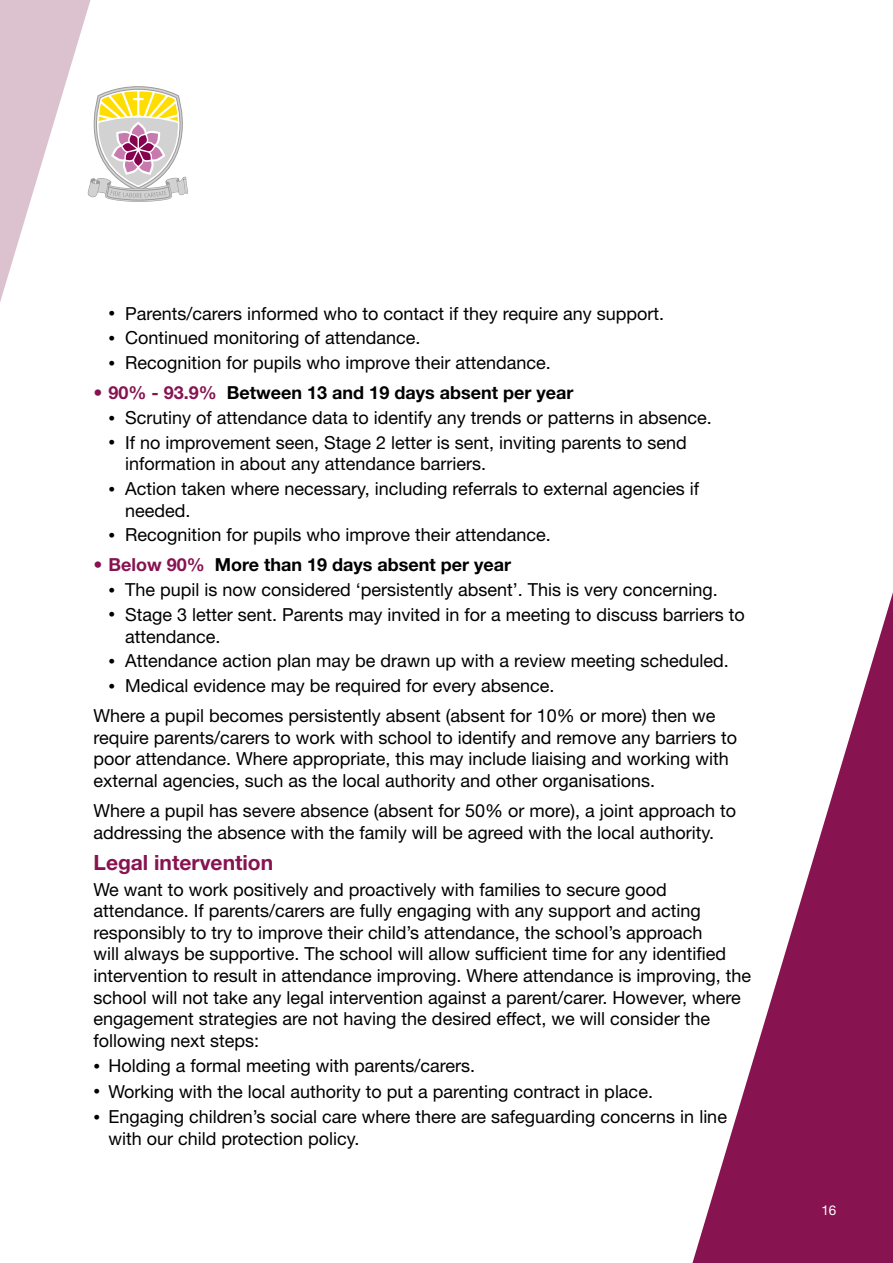
<style>
.page{position:relative;width:893px;height:1263px;background:#fff}
.page>*{position:absolute;margin:0;border:0;box-sizing:border-box;transform-origin:0 0}
.t1{font:700 21px "Helvetica Neue LT Std";color:#871351}
.t2{font:18px/21.6px "Helvetica Neue LT Std";color:#000}
.t3{font:700 18px "Helvetica Neue LT Std";color:#000}
.t4{font:13.5px "Helvetica Neue LT Std";color:#fff}
.s1{font-size:13.5px}
.s2{font-weight:400;color:#871351}
.s3{color:#871351}
</style>
<div class="page">
<svg style="left:692px;top:592px;width:201px;height:671px"></svg>
<svg style="left:0;top:0;width:189px;height:302px"></svg>
<p class="t2" style="left:109px;top:302px;width:554px"><span class="s1">•</span> Parents/carers informed who to contact if they require any support.</p>
<p class="t2" style="left:109px;top:327px;width:310px"><span class="s1">•</span> Continued monitoring of attendance.</p>
<p class="t2" style="left:109px;top:352px;width:441px"><span class="s1">•</span> Recognition for pupils who improve their attendance.</p>
<p class="t3" style="left:94px;top:382px;width:481px"><span class="s2">•</span> <span class="s3">90% - 93.9%</span> Between 13 and 19 days absent per year</p>
<p class="t2" style="left:109px;top:407px;width:602px"><span class="s1">•</span> Scrutiny of attendance data to identify any trends or patterns in absence.</p>
<p class="t2" style="left:125px;top:431px;width:563px;text-indent:-16px"><span class="s1">•</span> If no improvement seen, Stage 2 letter is sent, inviting parents to send information in about any attendance barriers.</p>
<p class="t2" style="left:125px;top:478px;width:576px;text-indent:-16px"><span class="s1">•</span> Action taken where necessary, including referrals to external agencies if needed.</p>
<p class="t2" style="left:109px;top:524px;width:441px"><span class="s1">•</span> Recognition for pupils who improve their attendance.</p>
<p class="t3" style="left:94px;top:554px;width:419px"><span class="s2">•</span> <span class="s3">Below 90%</span> More than 19 days absent per year</p>
<p class="t2" style="left:109px;top:579px;width:608px"><span class="s1">•</span> The pupil is now considered ‘persistently absent’. This is very concerning.</p>
<p class="t2" style="left:125px;top:603px;width:621px;text-indent:-16px"><span class="s1">•</span> Stage 3 letter sent. Parents may invited in for a meeting to discuss barriers to attendance.</p>
<p class="t2" style="left:109px;top:650px;width:619px"><span class="s1">•</span> Attendance action plan may be drawn up with a review meeting scheduled.</p>
<p class="t2" style="left:94px;top:670px;width:623px;line-height:30px;text-indent:15px"><span class="s1">•</span> Medical evidence may be required for every absence.<br>Where a pupil becomes persistently absent (absent for 10% or more) then we</p>
<p class="t2" style="left:94px;top:726px;width:645px">require parents/carers to work with school to identify and remove any barriers to poor attendance. Where appropriate, this may include liaising and working with external agencies, such as the local authority and other organisations.</p>
<p class="t2" style="left:94px;top:799px;width:644px">Where a pupil has severe absence (absent for 50% or more), a joint approach to addressing the absence with the family will be agreed with the local authority.</p>
<p class="t1" style="left:94px;top:849px;width:181px">Legal intervention</p>
<p class="t2" style="left:94px;top:878px;width:659px">We want to work positively and proactively with families to secure good attendance. If parents/carers are fully engaging with any support and acting responsibly to try to improve their child’s attendance, the school’s approach<br>will always be supportive. The school will allow sufficient time for any identified intervention to result in attendance improving. Where attendance is improving, the school will not take any legal intervention against a parent/carer. However, where engagement strategies are not having the desired effect, we will consider the following next steps:</p>
<p class="t2" style="left:94px;top:1055px;width:380px"><span class="s1">•</span> Holding a formal meeting with parents/carers.</p>
<p class="t2" style="left:94px;top:1080px;width:558px"><span class="s1">•</span> Working with the local authority to put a parenting contract in place.</p>
<p class="t2" style="left:109px;top:1106px;width:620px;text-indent:-15px"><span class="s1">•</span> Engaging children’s social care where there are safeguarding concerns in line with our child protection policy.</p>
<p class="t4" style="left:821px;top:1202px;width:17px">16</p>
</div>
